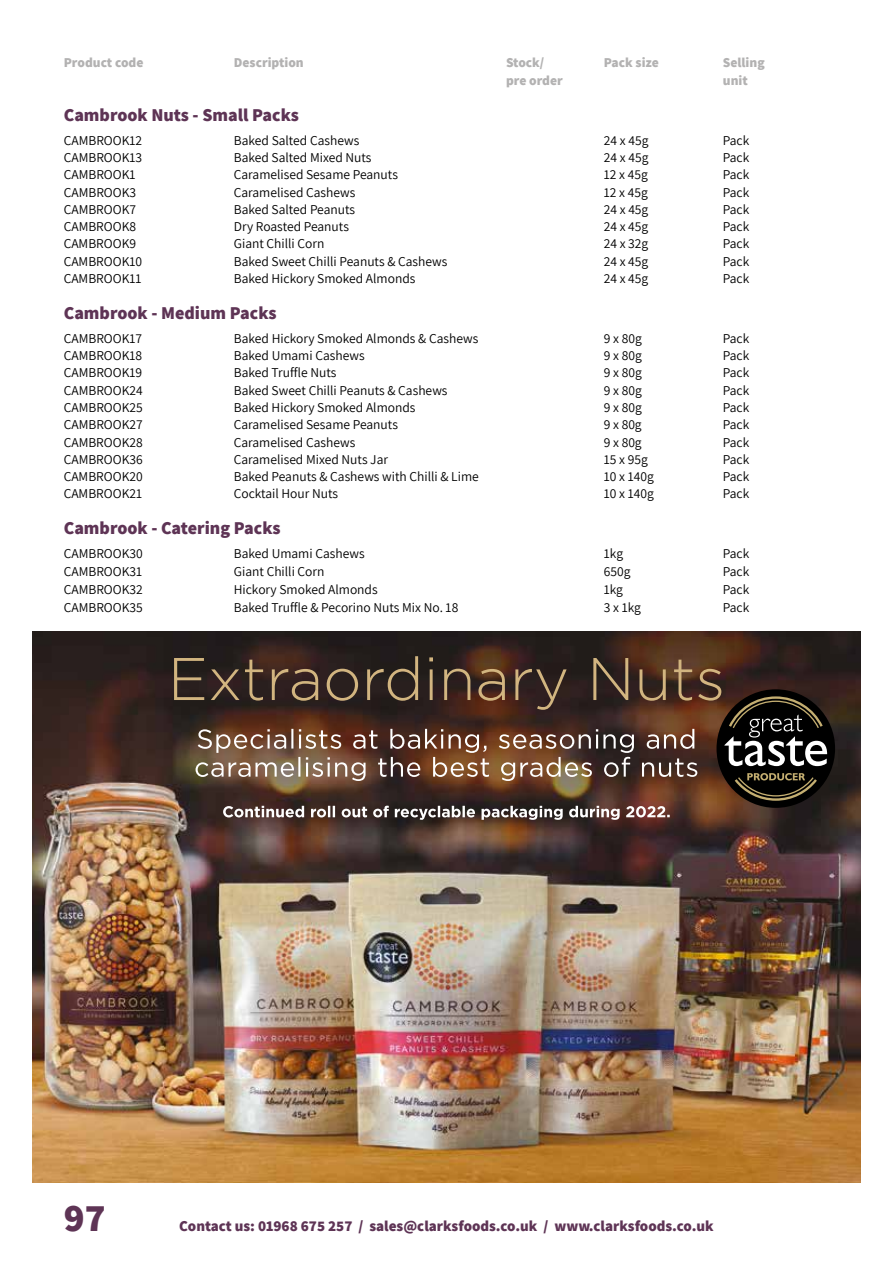
<style>
.page{position:relative;width:893px;height:1263px;background:#fff}
.page>*{position:absolute;margin:0;border:0;box-sizing:border-box;transform-origin:0 0}
.t1{font:800 38.7px "Assistant";color:#5e3455}
.t2{font:800 18px "Assistant";color:#5e3455}
.t3{font:800 15px "Assistant";color:#5e3455}
.t4{font:13.5px "Assistant";color:#000}
.t5{font:800 13.5px "Assistant";color:#b3b2b2}
</style>
<div class="page">
<img style="left:33px;top:631px;width:827px;height:551px">
<svg style="left:174px;top:656px;width:654px;height:164px"></svg>
<p class="t5" style="left:64px;top:53px;width:81px">Product code</p>
<p class="t5" style="left:234px;top:53px;width:71px">Description</p>
<p class="t5" style="left:506px;top:53px;width:40px">Stock/</p>
<p class="t5" style="left:604px;top:53px;width:57px">Pack size</p>
<p class="t5" style="left:723px;top:53px;width:43px">Selling</p>
<p class="t5" style="left:506px;top:71px;width:58px">pre order</p>
<p class="t5" style="left:723px;top:71px;width:26px">unit</p>
<h2 class="t2" style="left:64px;top:103px;width:237px">Cambrook Nuts - Small Packs</h2>
<p class="t4" style="left:64px;top:131px;width:80px">CAMBROOK12</p>
<p class="t4" style="left:234px;top:131px;width:127px">Baked Salted Cashews</p>
<p class="t4" style="left:604px;top:131px;width:46px">24 x 45g</p>
<p class="t4" style="left:723px;top:131px;width:28px">Pack</p>
<p class="t4" style="left:64px;top:148px;width:80px">CAMBROOK13</p>
<p class="t4" style="left:234px;top:148px;width:139px">Baked Salted Mixed Nuts</p>
<p class="t4" style="left:604px;top:148px;width:46px">24 x 45g</p>
<p class="t4" style="left:723px;top:148px;width:28px">Pack</p>
<p class="t4" style="left:64px;top:166px;width:73px">CAMBROOK1</p>
<p class="t4" style="left:234px;top:166px;width:166px">Caramelised Sesame Peanuts</p>
<p class="t4" style="left:604px;top:166px;width:46px">12 x 45g</p>
<p class="t4" style="left:723px;top:166px;width:28px">Pack</p>
<p class="t4" style="left:64px;top:183px;width:74px">CAMBROOK3</p>
<p class="t4" style="left:234px;top:183px;width:123px">Caramelised Cashews</p>
<p class="t4" style="left:604px;top:183px;width:46px">12 x 45g</p>
<p class="t4" style="left:723px;top:183px;width:28px">Pack</p>
<p class="t4" style="left:64px;top:200px;width:74px">CAMBROOK7</p>
<p class="t4" style="left:234px;top:200px;width:123px">Baked Salted Peanuts</p>
<p class="t4" style="left:604px;top:200px;width:46px">24 x 45g</p>
<p class="t4" style="left:723px;top:200px;width:28px">Pack</p>
<p class="t4" style="left:64px;top:217px;width:74px">CAMBROOK8</p>
<p class="t4" style="left:234px;top:217px;width:117px">Dry Roasted Peanuts</p>
<p class="t4" style="left:604px;top:217px;width:46px">24 x 45g</p>
<p class="t4" style="left:723px;top:217px;width:28px">Pack</p>
<p class="t4" style="left:64px;top:235px;width:74px">CAMBROOK9</p>
<p class="t4" style="left:234px;top:235px;width:92px">Giant Chilli Corn</p>
<p class="t4" style="left:604px;top:235px;width:46px">24 x 32g</p>
<p class="t4" style="left:723px;top:235px;width:28px">Pack</p>
<p class="t4" style="left:64px;top:252px;width:80px">CAMBROOK10</p>
<p class="t4" style="left:234px;top:252px;width:215px">Baked Sweet Chilli Peanuts &amp; Cashews</p>
<p class="t4" style="left:604px;top:252px;width:46px">24 x 45g</p>
<p class="t4" style="left:723px;top:252px;width:28px">Pack</p>
<p class="t4" style="left:64px;top:269px;width:79px">CAMBROOK11</p>
<p class="t4" style="left:234px;top:269px;width:183px">Baked Hickory Smoked Almonds</p>
<p class="t4" style="left:604px;top:269px;width:46px">24 x 45g</p>
<p class="t4" style="left:723px;top:269px;width:28px">Pack</p>
<h2 class="t2" style="left:64px;top:301px;width:214px">Cambrook - Medium Packs</h2>
<p class="t4" style="left:64px;top:329px;width:80px">CAMBROOK17</p>
<p class="t4" style="left:234px;top:329px;width:246px">Baked Hickory Smoked Almonds &amp; Cashews</p>
<p class="t4" style="left:604px;top:329px;width:39px">9 x 80g</p>
<p class="t4" style="left:723px;top:329px;width:28px">Pack</p>
<p class="t4" style="left:64px;top:346px;width:80px">CAMBROOK18</p>
<p class="t4" style="left:234px;top:346px;width:132px">Baked Umami Cashews</p>
<p class="t4" style="left:604px;top:346px;width:39px">9 x 80g</p>
<p class="t4" style="left:723px;top:346px;width:28px">Pack</p>
<p class="t4" style="left:64px;top:364px;width:80px">CAMBROOK19</p>
<p class="t4" style="left:234px;top:364px;width:104px">Baked Truffle Nuts</p>
<p class="t4" style="left:604px;top:364px;width:39px">9 x 80g</p>
<p class="t4" style="left:723px;top:364px;width:28px">Pack</p>
<p class="t4" style="left:64px;top:381px;width:81px">CAMBROOK24</p>
<p class="t4" style="left:234px;top:381px;width:215px">Baked Sweet Chilli Peanuts &amp; Cashews</p>
<p class="t4" style="left:604px;top:381px;width:39px">9 x 80g</p>
<p class="t4" style="left:723px;top:381px;width:28px">Pack</p>
<p class="t4" style="left:64px;top:398px;width:81px">CAMBROOK25</p>
<p class="t4" style="left:234px;top:398px;width:183px">Baked Hickory Smoked Almonds</p>
<p class="t4" style="left:604px;top:398px;width:39px">9 x 80g</p>
<p class="t4" style="left:723px;top:398px;width:28px">Pack</p>
<p class="t4" style="left:64px;top:415px;width:81px">CAMBROOK27</p>
<p class="t4" style="left:234px;top:415px;width:166px">Caramelised Sesame Peanuts</p>
<p class="t4" style="left:604px;top:415px;width:39px">9 x 80g</p>
<p class="t4" style="left:723px;top:415px;width:28px">Pack</p>
<p class="t4" style="left:64px;top:433px;width:81px">CAMBROOK28</p>
<p class="t4" style="left:234px;top:433px;width:123px">Caramelised Cashews</p>
<p class="t4" style="left:604px;top:433px;width:39px">9 x 80g</p>
<p class="t4" style="left:723px;top:433px;width:28px">Pack</p>
<p class="t4" style="left:64px;top:450px;width:81px">CAMBROOK36</p>
<p class="t4" style="left:234px;top:450px;width:156px">Caramelised Mixed Nuts Jar</p>
<p class="t4" style="left:604px;top:450px;width:46px">15 x 95g</p>
<p class="t4" style="left:723px;top:450px;width:28px">Pack</p>
<p class="t4" style="left:64px;top:467px;width:81px">CAMBROOK20</p>
<p class="t4" style="left:234px;top:467px;width:247px">Baked Peanuts &amp; Cashews with Chilli &amp; Lime</p>
<p class="t4" style="left:604px;top:467px;width:52px">10 x 140g</p>
<p class="t4" style="left:723px;top:467px;width:28px">Pack</p>
<p class="t4" style="left:64px;top:484px;width:80px">CAMBROOK21</p>
<p class="t4" style="left:234px;top:484px;width:106px">Cocktail Hour Nuts</p>
<p class="t4" style="left:604px;top:484px;width:52px">10 x 140g</p>
<p class="t4" style="left:723px;top:484px;width:28px">Pack</p>
<h2 class="t2" style="left:64px;top:516px;width:218px">Cambrook - Catering Packs</h2>
<p class="t4" style="left:64px;top:544px;width:81px">CAMBROOK30</p>
<p class="t4" style="left:234px;top:544px;width:132px">Baked Umami Cashews</p>
<p class="t4" style="left:604px;top:544px;width:21px">1kg</p>
<p class="t4" style="left:723px;top:544px;width:28px">Pack</p>
<p class="t4" style="left:64px;top:562px;width:80px">CAMBROOK31</p>
<p class="t4" style="left:234px;top:562px;width:92px">Giant Chilli Corn</p>
<p class="t4" style="left:604px;top:562px;width:28px">650g</p>
<p class="t4" style="left:723px;top:562px;width:28px">Pack</p>
<p class="t4" style="left:64px;top:580px;width:81px">CAMBROOK32</p>
<p class="t4" style="left:234px;top:580px;width:145px">Hickory Smoked Almonds</p>
<p class="t4" style="left:604px;top:580px;width:21px">1kg</p>
<p class="t4" style="left:723px;top:580px;width:28px">Pack</p>
<p class="t4" style="left:64px;top:598px;width:81px">CAMBROOK35</p>
<p class="t4" style="left:234px;top:598px;width:226px">Baked Truffle &amp; Pecorino Nuts Mix No. 18</p>
<p class="t4" style="left:604px;top:598px;width:39px">3 x 1kg</p>
<p class="t4" style="left:723px;top:598px;width:28px">Pack</p>
<h1 class="t1" style="left:64px;top:1191px;width:43px">97</h1>
<p class="t3" style="left:179px;top:1216px;width:536px">Contact us: 01968 675 257 / sales@clarksfoods.co.uk / www.clarksfoods.co.uk</p>
</div>
